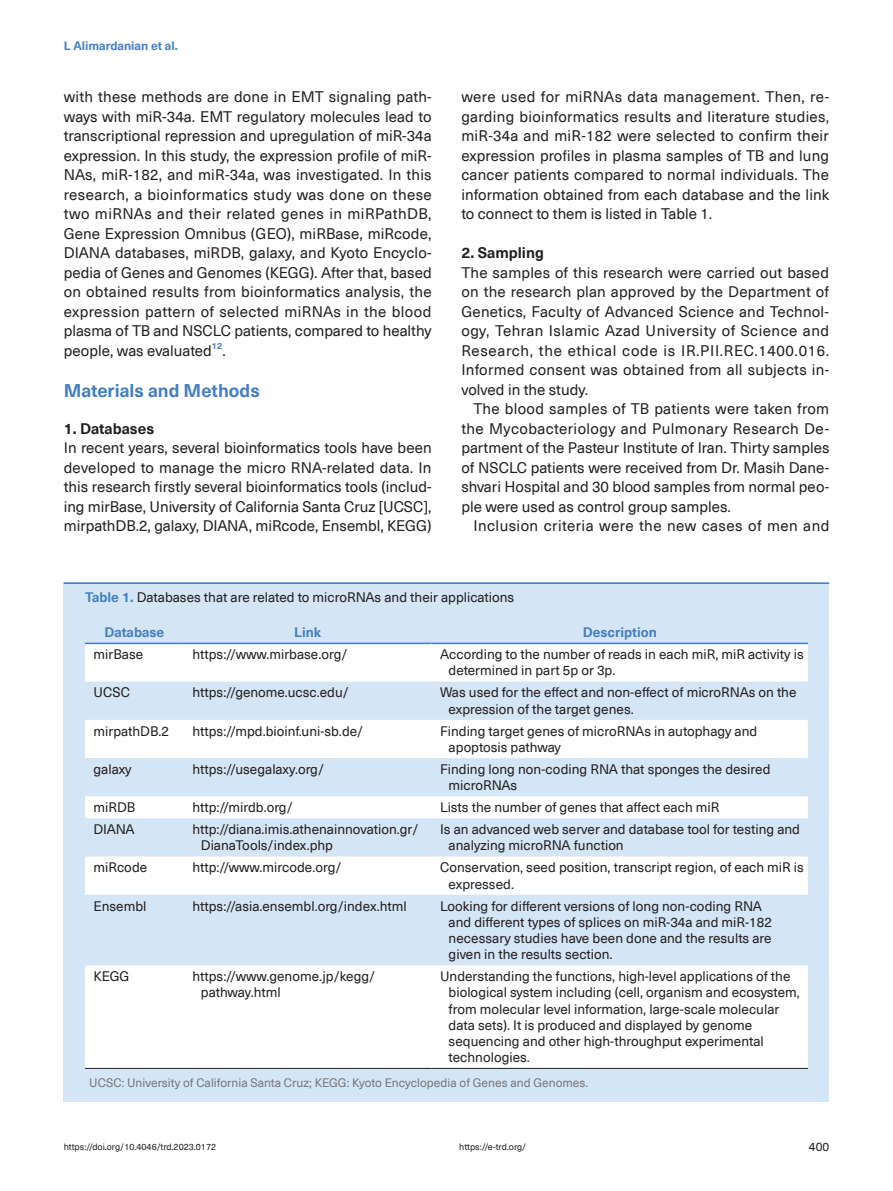
<style>
.page{position:relative;width:893px;height:1191px;background:#fff}
.page>*{position:absolute;margin:0;border:0;box-sizing:border-box;transform-origin:0 0}
.t1{font:700 18px "Neue Haas Unica Pro";color:#437ec1}
.t2{font:15px/19.5px "Neue Haas Unica Pro";letter-spacing:.005em;color:#231f20;text-align:justify}
.t3{font:15px "Neue Haas Unica Pro";letter-spacing:.03em;color:#231f20}
.t4{font:15px "Neue Haas Unica Pro";letter-spacing:.04em;color:#231f20}
.t5{font:15px "Neue Haas Unica Pro";letter-spacing:.025em;color:#231f20}
.t6{font:700 15px "Neue Haas Unica Pro";color:#231f20}
.t7{font:13.5px/16.2px "Neue Haas Unica Pro";color:#231f20}
.t8{font:700 13.5px "Neue Haas Unica Pro";color:#437ec1}
.t9{font:12px "Neue Haas Unica Pro";color:#76787b}
.t10{font:700 12px "Neue Haas Unica Pro";color:#437ec1}
.t11{font:12px "Neue Haas Unica Pro";color:#231f20}
.t12{font:9px "Neue Haas Unica Pro";color:#231f20}
.t13{font:700 8.7px "Neue Haas Unica Pro";color:#437ec1}
.s1{font-weight:700}
.s2{font-weight:700;color:#437ec1}
</style>
<div class="page">
<div style="left:64px;top:582px;width:765px;height:519px;background:#d4e5f5"></div>
<hr style="left:64px;top:582px;width:765px;height:2px;background:#437ec1">
<svg style="left:85px;top:644px;width:723px;height:424px;fill:#fff"></svg>
<hr style="left:85px;top:642px;width:99px;height:2px;background:#437ec1">
<hr style="left:184px;top:642px;width:248px;height:2px;background:#437ec1">
<hr style="left:432px;top:642px;width:376px;height:2px;background:#437ec1">
<hr style="left:85px;top:1068px;width:99px;height:1px;background:#231f20">
<hr style="left:184px;top:1068px;width:248px;height:1px;background:#231f20">
<hr style="left:432px;top:1068px;width:376px;height:1px;background:#231f20">
<p class="t10" style="left:64px;top:38px;width:116px">L Alimardanian et al.</p>
<p class="t2" style="left:64px;top:87px;width:369px">with these methods are done in EMT signaling path&shy;ways with miR-34a. EMT regulatory molecules lead to transcriptional repression and upregulation of miR-34a expression. In this study, the expression profile of miR-NAs, miR-182, and miR-34a, was investigated. In this research, a bioinformatics study was done on these two miRNAs and their related genes in miRPathDB, Gene Expression Omnibus (GEO), miRBase, miRcode, DIANA databases, miRDB, galaxy, and Kyoto Encyclo&shy;pedia of Genes and Genomes (KEGG). After that, based on obtained results from bioinformatics analysis, the expression pattern of selected miRNAs in the blood plasma of TB and NSCLC patients, compared to healthy people, was evaluated</p>
<p class="t13" style="left:212px;top:340px;width:12px">12</p>
<p class="t2" style="left:222px;top:341px;width:5px">.</p>
<p class="t1" style="left:64px;top:380px;width:198px">Materials and Methods</p>
<p class="t2" style="left:64px;top:419px;width:369px;text-align:left"><span class="s1">1. Databases<br></span>In recent years, several bioinformatics tools have been developed to manage the micro RNA-related data. In this research firstly several bioinformatics tools (includ&shy;ing mirBase, University of California Santa Cruz [UCSC], mirpathDB.2, galaxy, DIANA, miRcode, Ensembl, KEGG)</p>
<p class="t2" style="left:461px;top:87px;width:369px">were used for miRNAs data management. Then, re&shy;garding bioinformatics results and literature studies, miR-34a and miR-182 were selected to confirm their expression profiles in plasma samples of TB and lung cancer patients compared to normal individuals. The information obtained from each database and the link to connect to them is listed in Table 1.</p>
<p class="t6" style="left:461px;top:244px;width:84px">2. Sampling</p>
<p class="t2" style="left:461px;top:263px;width:369px">The samples of this research were carried out based</p>
<p class="t2" style="left:461px;top:282px;width:369px">on the research plan approved by the Department of</p>
<p class="t2" style="left:461px;top:302px;width:369px">Genetics, Faculty of Advanced Science and Technol-</p>
<p class="t3" style="left:461px;top:322px;width:369px">ogy, Tehran Islamic Azad University of Science and</p>
<p class="t4" style="left:461px;top:341px;width:369px">Research, the ethical code is IR.PII.REC.1400.016.</p>
<p class="t2" style="left:461px;top:360px;width:369px">Informed consent was obtained from all subjects in-</p>
<p class="t2" style="left:461px;top:380px;width:128px">volved in the study.</p>
<p class="t2" style="left:473px;top:399px;width:357px">The blood samples of TB patients were taken from</p>
<p class="t5" style="left:461px;top:419px;width:369px">the Mycobacteriology and Pulmonary Research De-</p>
<p class="t2" style="left:461px;top:438px;width:370px">partment of the Pasteur Institute of Iran. Thirty samples</p>
<p class="t2" style="left:461px;top:458px;width:369px">of NSCLC patients were received from Dr. Masih Dane-</p>
<p class="t2" style="left:461px;top:477px;width:369px">shvari Hospital and 30 blood samples from normal peo-</p>
<p class="t2" style="left:461px;top:497px;width:271px">ple were used as control group samples.</p>
<p class="t3" style="left:473px;top:517px;width:357px">Inclusion criteria were the new cases of men and</p>
<p class="t7" style="left:85px;top:590px;width:431px"><span class="s2">Table 1.</span> Databases that are related to microRNAs and their applications</p>
<p class="t8" style="left:105px;top:624px;width:61px">Database</p>
<p class="t8" style="left:294px;top:624px;width:28px">Link</p>
<p class="t8" style="left:583px;top:624px;width:76px">Description</p>
<p class="t7" style="left:94px;top:646px;width:51px">mirBase</p>
<p class="t7" style="left:192px;top:646px;width:157px">https://www.mirbase.org/</p>
<p class="t7" style="left:449px;top:646px;width:357px;text-indent:-9px">According to the number of reads in each miR, miR activity is determined in part 5p or 3p.</p>
<p class="t7" style="left:94px;top:685px;width:38px">UCSC</p>
<p class="t7" style="left:192px;top:685px;width:158px">https://genome.ucsc.edu/</p>
<p class="t7" style="left:449px;top:685px;width:349px;text-indent:-9px">Was used for the effect and non-effect of microRNAs on the expression of the target genes.</p>
<p class="t7" style="left:94px;top:723px;width:77px">mirpathDB.2</p>
<p class="t7" style="left:192px;top:723px;width:172px">https://mpd.bioinf.uni-sb.de/</p>
<p class="t7" style="left:449px;top:723px;width:310px;text-indent:-9px">Finding target genes of microRNAs in autophagy and apoptosis pathway</p>
<p class="t7" style="left:94px;top:761px;width:40px">galaxy</p>
<p class="t7" style="left:192px;top:761px;width:133px">https://usegalaxy.org/</p>
<p class="t7" style="left:449px;top:761px;width:323px;text-indent:-9px">Finding long non-coding RNA that sponges the desired microRNAs</p>
<p class="t7" style="left:94px;top:799px;width:43px">miRDB</p>
<p class="t7" style="left:192px;top:799px;width:102px">http://mirdb.org/</p>
<p class="t7" style="left:440px;top:799px;width:281px">Lists the number of genes that affect each miR</p>
<p class="t7" style="left:94px;top:821px;width:43px">DIANA</p>
<p class="t7" style="left:201px;top:821px;width:219px;text-indent:-9px">http://diana.imis.athenainnovation.gr/<br>DianaTools/index.php</p>
<p class="t7" style="left:449px;top:821px;width:353px;text-indent:-9px">Is an advanced web server and database tool for testing and analyzing microRNA function</p>
<p class="t7" style="left:94px;top:859px;width:55px">miRcode</p>
<p class="t7" style="left:192px;top:859px;width:151px">http://www.mircode.org/</p>
<p class="t7" style="left:449px;top:859px;width:357px;text-indent:-9px">Conservation, seed position, transcript region, of each miR is expressed.</p>
<p class="t7" style="left:94px;top:898px;width:54px">Ensembl</p>
<p class="t7" style="left:192px;top:898px;width:216px">https://asia.ensembl.org/index.html</p>
<p class="t7" style="left:449px;top:898px;width:325px;text-indent:-9px">Looking for different versions of long non-coding RNA and different types of splices on miR-34a and miR-182 necessary studies have been done and the results are given in the results section.</p>
<p class="t7" style="left:94px;top:968px;width:37px">KEGG</p>
<p class="t7" style="left:201px;top:968px;width:176px;text-indent:-9px">https://www.genome.jp/kegg/ pathway.html</p>
<p class="t7" style="left:449px;top:968px;width:353px;text-indent:-9px">Understanding the functions, high-level applications of the biological system including (cell, organism and ecosystem, from molecular level information, large-scale molecular data sets). It is produced and displayed by genome sequencing and other high-throughput experimental technologies.</p>
<p class="t9" style="left:89px;top:1075px;width:500px">UCSC: University of California Santa Cruz; KEGG: Kyoto Encyclopedia of Genes and Genomes.</p>
<p class="t12" style="left:64px;top:1141px;width:154px">https://doi.org/10.4046/trd.2023.0172</p>
<p class="t12" style="left:459px;top:1141px;width:69px">https://e-trd.org/</p>
<p class="t11" style="left:809px;top:1139px;width:22px">400</p>
</div>
